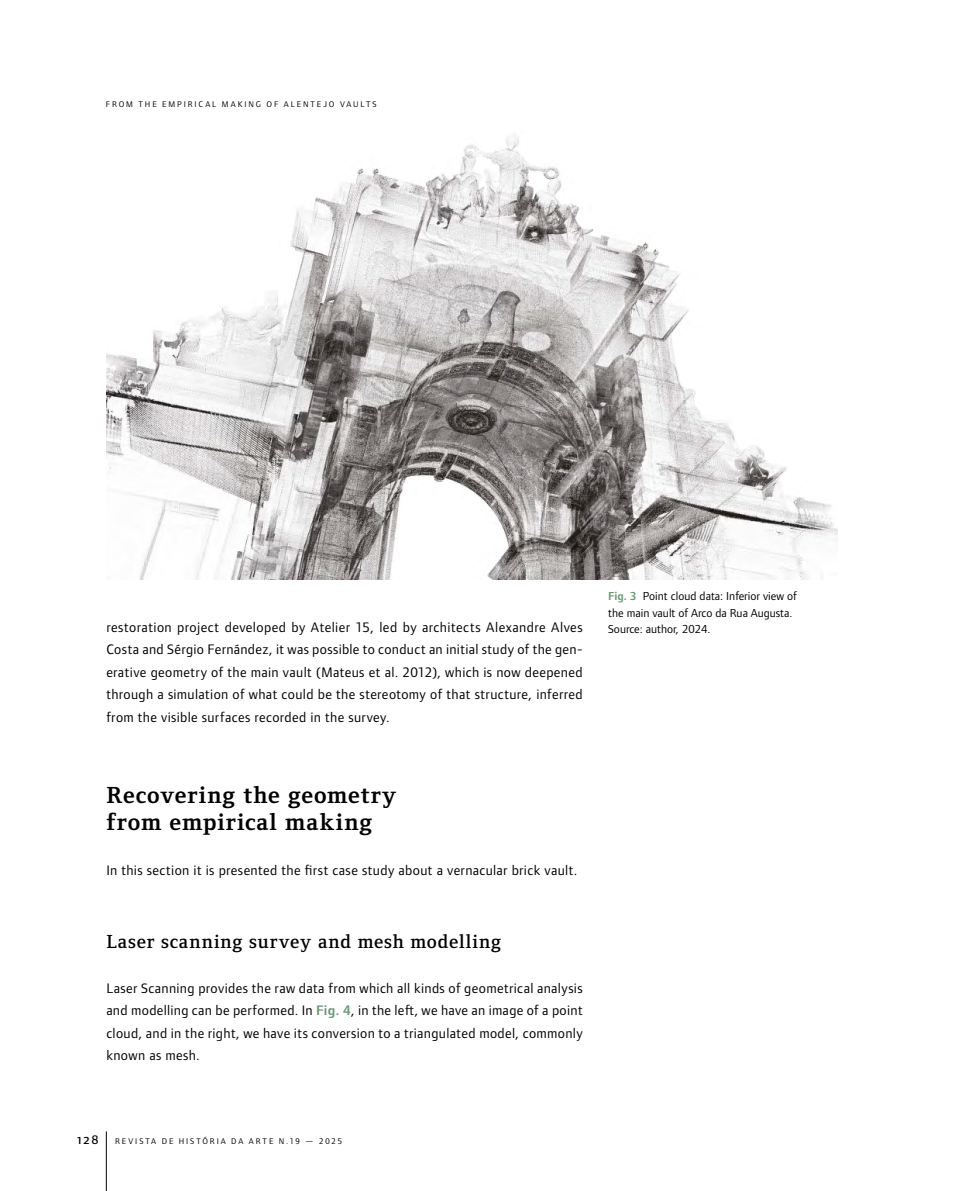
<style>
.page{position:relative;width:957px;height:1191px;background:#fff}
.page>*{position:absolute;margin:0;border:0;box-sizing:border-box;transform-origin:0 0}
.t1{font:700 24px/27px "Foundry Form Serif W04";letter-spacing:.04em;color:#000}
.t2{font:600 19.5px "Foundry Form Serif W04";letter-spacing:.04em;color:#000}
.t3{font:14.25px/22.5px "Foundry Form Sans OT2 W04";letter-spacing:.025em;color:#000;text-align:justify}
.t4{font:13.5px "Foundry Form Sans Medium SC";color:#000}
.t5{font:12px/16.5px "Foundry Form Sans OT2 W04";color:#000}
.t6{font:8.55px "Foundry Form Sans OT2 W04";letter-spacing:.225em;color:#000}
.t7{font:8.55px "Foundry Form Sans";letter-spacing:.22em;color:#000}
.s1{font-weight:600;color:#689774}
</style>
<div class="page">
<hr style="left:106px;top:1131px;width:1px;height:60px;background:#000">
<img style="left:106px;top:136px;width:732px;height:444px">
<p class="t6" style="left:106px;top:99px;width:272px">FROM THE EMPIRICAL MAKING OF ALENTEJO VAULTS</p>
<p class="t3" style="left:106px;top:616px;width:478px">restoration project developed by Atelier 15, led by architects Alexandre Alves Costa and Sérgio Fernández, it was possible to conduct an initial study of the gen&shy;erative geometry of the main vault (Mateus et al. 2012), which is now deepened through a simulation of what could be the stereotomy of that structure, inferred from the visible surfaces recorded in the survey.</p>
<h1 class="t1" style="left:106px;top:780px;width:291px">Recovering the geometry from empirical making</h1>
<p class="t3" style="left:106px;top:859px;width:472px">In this section it is presented the first case study about a vernacular brick vault.</p>
<h2 class="t2" style="left:106px;top:927px;width:396px">Laser scanning survey and mesh modelling</h2>
<p class="t3" style="left:106px;top:976px;width:478px">Laser Scanning provides the raw data from which all kinds of geometrical analysis and modelling can be performed. In <span class="s1">Fig. 4</span>, in the left, we have an image of a point cloud, and in the right, we have its conversion to a triangulated model, commonly known as mesh.</p>
<p class="t5" style="left:608px;top:588px;width:190px"><span class="s1">Fig. 3</span> Point cloud data: Inferior view of the main vault of Arco da Rua Augusta.<br>Source: author, 2024.</p>
<p class="t4" style="left:78px;top:1132px;width:22px">128</p>
<p class="t7" style="left:115px;top:1136px;width:228px">REVISTA DE HISTîRIA DA ARTE N.19 — 2025</p>
</div>
